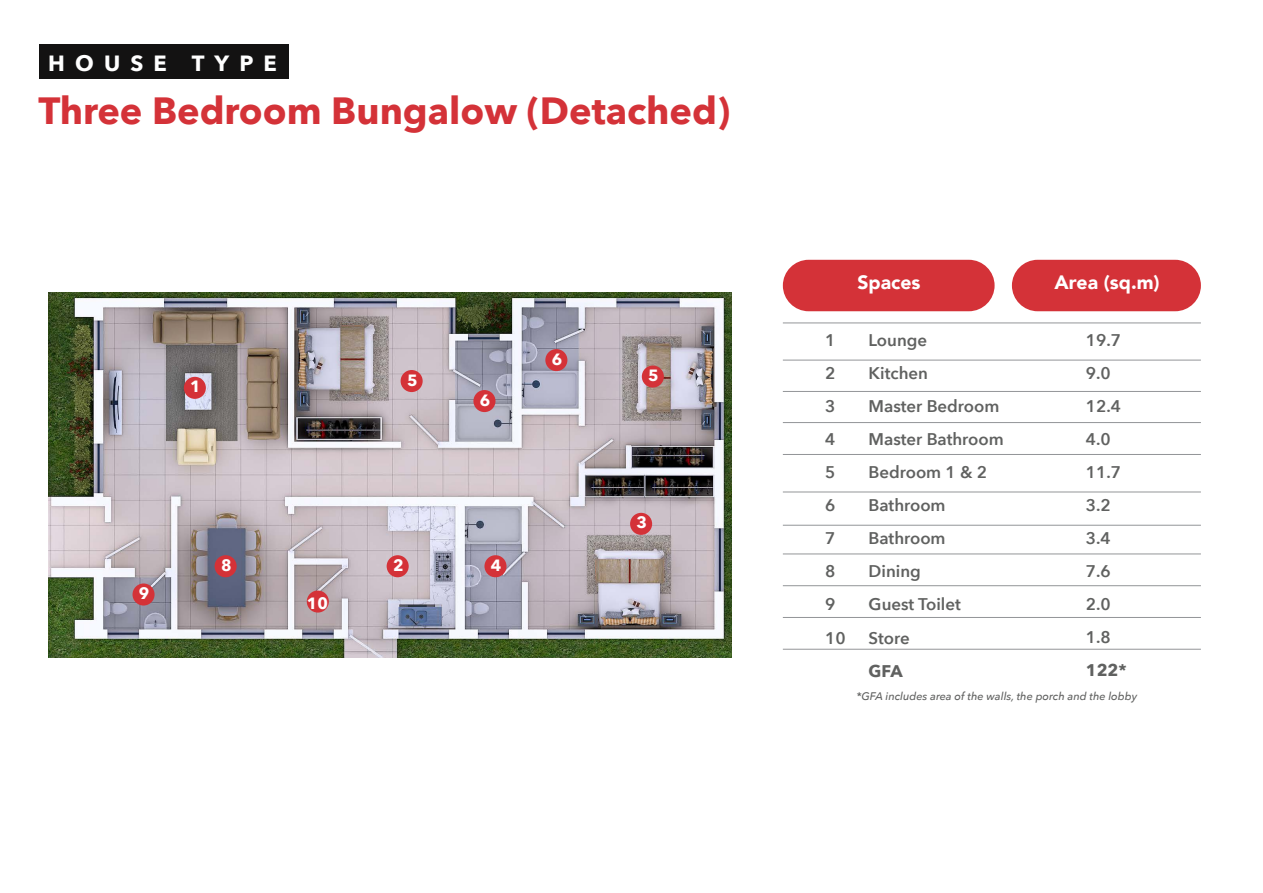
<style>
.page{position:relative;width:1263px;height:893px;background:#fff}
.page>*{position:absolute;margin:0;border:0;box-sizing:border-box;transform-origin:0 0}
.t1{font:700 37.8px "Avenir Next";color:#d43238}
.t2{font:700 21.9px "Avenir Next";letter-spacing:.46em;color:#fff}
.t3{font:900 19.35px "Avenir";color:#fff}
.t4{font:600 16.8px/33px "Avenir Next";color:#606160}
.t5{font:700 16.8px "Avenir Next";color:#606160}
.t6{font:700 16.35px "Avenir Next";color:#fff}
.t7{font:italic 500 10.95px "Avenir Next";color:#606160}
</style>
<div class="page">
<img style="left:48px;top:292px;width:684px;height:366px">
<div style="left:39px;top:44px;width:250px;height:35px;background:#131212"></div>
<div style="left:783px;top:260px;width:211px;height:51px;background:#d43238;border-radius:26px"></div>
<div style="left:1012px;top:260px;width:189px;height:51px;background:#d43238;border-radius:26px"></div>
<hr style="left:783px;top:323px;width:418px;height:1px;background:#939598">
<hr style="left:783px;top:454px;width:418px;height:1px;background:#939598">
<hr style="left:783px;top:492px;width:418px;height:1px;background:#939598">
<hr style="left:783px;top:525px;width:418px;height:1px;background:#939598">
<hr style="left:783px;top:554px;width:418px;height:1px;background:#939598">
<hr style="left:783px;top:585px;width:418px;height:1px;background:#939598">
<hr style="left:783px;top:617px;width:418px;height:1px;background:#939598">
<hr style="left:783px;top:649px;width:418px;height:1px;background:#939598">
<hr style="left:783px;top:422px;width:418px;height:1px;background:#939598">
<hr style="left:783px;top:391px;width:418px;height:1px;background:#939598">
<hr style="left:783px;top:360px;width:418px;height:1px;background:#939598">
<div style="left:184px;top:377px;width:22px;height:22px;background:#d43238;border-radius:50%"></div>
<div style="left:133px;top:583px;width:22px;height:22px;background:#d43238;border-radius:50%"></div>
<div style="left:307px;top:590px;width:22px;height:23px;background:#d43238;border-radius:50%"></div>
<div style="left:630px;top:513px;width:22px;height:22px;background:#d43238;border-radius:50%"></div>
<div style="left:484px;top:555px;width:22px;height:22px;background:#d43238;border-radius:50%"></div>
<div style="left:642px;top:366px;width:22px;height:22px;background:#d43238;border-radius:50%"></div>
<div style="left:401px;top:370px;width:22px;height:22px;background:#d43238;border-radius:50%"></div>
<div style="left:545px;top:349px;width:22px;height:22px;background:#d43238;border-radius:50%"></div>
<div style="left:473px;top:390px;width:22px;height:22px;background:#d43238;border-radius:50%"></div>
<div style="left:387px;top:555px;width:22px;height:22px;background:#d43238;border-radius:50%"></div>
<div style="left:215px;top:555px;width:22px;height:22px;background:#d43238;border-radius:50%"></div>
<h2 class="t2" style="left:48px;top:45px;width:230px">HOUSE TYPE</h2>
<h1 class="t1" style="left:38px;top:78px;width:693px">Three Bedroom Bungalow (Detached)</h1>
<p class="t6" style="left:190px;top:372px;width:12px">1</p>
<p class="t6" style="left:552px;top:345px;width:12px">6</p>
<p class="t6" style="left:407px;top:366px;width:12px">5</p>
<p class="t6" style="left:648px;top:361px;width:12px">5</p>
<p class="t6" style="left:480px;top:386px;width:12px">6</p>
<p class="t6" style="left:139px;top:579px;width:12px">9</p>
<p class="t6" style="left:221px;top:551px;width:12px">8</p>
<p class="t6" style="left:393px;top:551px;width:12px">2</p>
<p class="t6" style="left:307px;top:589px;width:23px">10</p>
<p class="t6" style="left:491px;top:551px;width:12px">4</p>
<p class="t6" style="left:636px;top:508px;width:12px">3</p>
<p class="t3" style="left:857px;top:266px;width:65px">Spaces</p>
<p class="t3" style="left:1054px;top:266px;width:107px">Area (sq.m)</p>
<p class="t4" style="left:825px;top:323px;width:12px">1</p>
<p class="t4" style="left:869px;top:323px;width:60px">Lounge</p>
<p class="t4" style="left:825px;top:356px;width:12px">2</p>
<p class="t4" style="left:869px;top:356px;width:61px">Kitchen</p>
<p class="t4" style="left:825px;top:389px;width:12px">3</p>
<p class="t4" style="left:869px;top:389px;width:132px">Master Bedroom</p>
<p class="t4" style="left:825px;top:422px;width:12px">4</p>
<p class="t4" style="left:869px;top:422px;width:137px">Master Bathroom</p>
<p class="t4" style="left:825px;top:455px;width:12px">5</p>
<p class="t4" style="left:869px;top:455px;width:120px">Bedroom 1 &amp; 2</p>
<p class="t4" style="left:825px;top:489px;width:12px">6</p>
<p class="t4" style="left:869px;top:489px;width:78px">Bathroom</p>
<p class="t4" style="left:825px;top:522px;width:12px">7</p>
<p class="t4" style="left:869px;top:522px;width:78px">Bathroom</p>
<p class="t4" style="left:825px;top:555px;width:12px">8</p>
<p class="t4" style="left:869px;top:555px;width:54px">Dining</p>
<p class="t4" style="left:825px;top:588px;width:12px">9</p>
<p class="t4" style="left:869px;top:588px;width:94px">Guest Toilet</p>
<p class="t4" style="left:825px;top:621px;width:22px">10</p>
<p class="t4" style="left:869px;top:621px;width:43px">Store</p>
<p class="t5" style="left:869px;top:656px;width:36px">GFA</p>
<p class="t4" style="left:1086px;top:323px;width:37px">19.7<br>9.0<br>12.4<br>4.0<br>11.7<br>3.2<br>3.4<br>7.6<br>2.0<br>1.8</p>
<p class="t5" style="left:1086px;top:656px;width:42px">122*</p>
<p class="t7" style="left:856px;top:687px;width:282px">*GFA includes area of the walls, the porch and the lobby</p>
</div>
